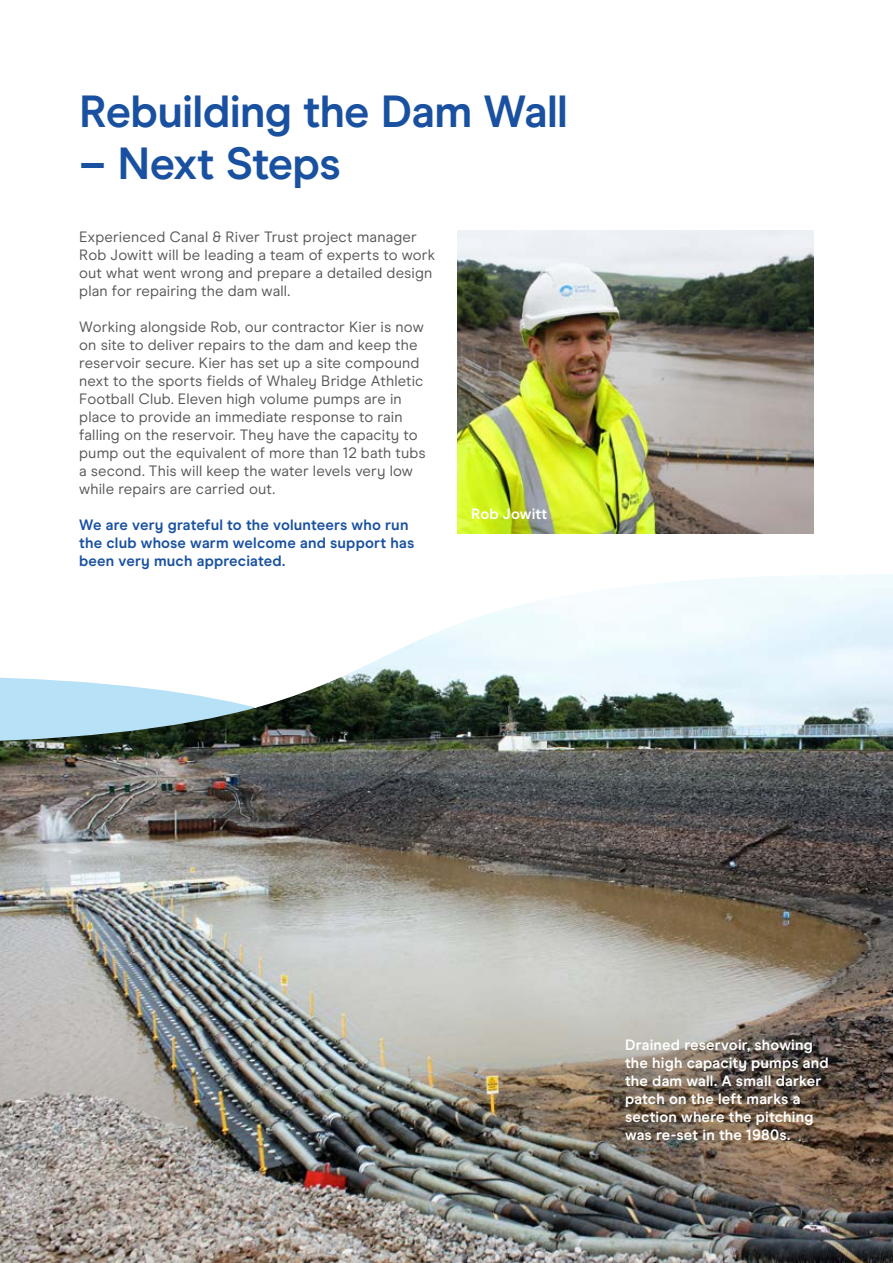
<style>
.page{position:relative;width:893px;height:1263px;background:#fff}
.page>*{position:absolute;margin:0;border:0;box-sizing:border-box;transform-origin:0 0}
.Heading{font:700 45px "Modern Era";letter-spacing:-.015em;color:#1951a0}
.Body{font:15px/18px "Modern Era";letter-spacing:.01em;color:#575756}
.Image_Caption{font:700 15px/18px "Modern Era";letter-spacing:.01em;color:#fff}
.Body-2{font:700 15px/18px "Modern Era";letter-spacing:.01em;color:#1951a0}
</style>
<div class="page">
<img style="left:0;top:574px;width:893px;height:689px">
<img style="left:458px;top:230px;width:356px;height:304px">
<svg style="left:0;top:675px;width:256px;height:68px"></svg>
<p class="Heading" style="left:79px;top:85px;width:490px">Rebuilding the Dam Wall</p>
<p class="Heading" style="left:79px;top:137px;width:263px">– Next Steps</p>
<p class="Body" style="left:79px;top:228px;width:357px">Experienced Canal &amp; River Trust project manager Rob Jowitt will be leading a team of experts to work out what went wrong and prepare a detailed design plan for repairing the dam wall.</p>
<p class="Body" style="left:79px;top:318px;width:348px">Working alongside Rob, our contractor Kier is now on site to deliver repairs to the dam and keep the reservoir secure. Kier has set up a site compound next to the sports fields of Whaley Bridge Athletic Football Club. Eleven high volume pumps are in place to provide an immediate response to rain falling on the reservoir. They have the capacity to pump out the equivalent of more than 12 bath tubs a second. This will keep the water levels very low while repairs are carried out.</p>
<p class="Body-2" style="left:79px;top:516px;width:337px">We are very grateful to the volunteers who run the club whose warm welcome and support has been very much appreciated.</p>
<p class="Image_Caption" style="left:471px;top:505px;width:78px">Rob Jowitt</p>
<p class="Image_Caption" style="left:625px;top:1035px;width:205px">Drained reservoir, showing the high capacity pumps and the dam wall. A small darker patch on the left marks a section where the pitching was re-set in the 1980s.</p>
</div>
